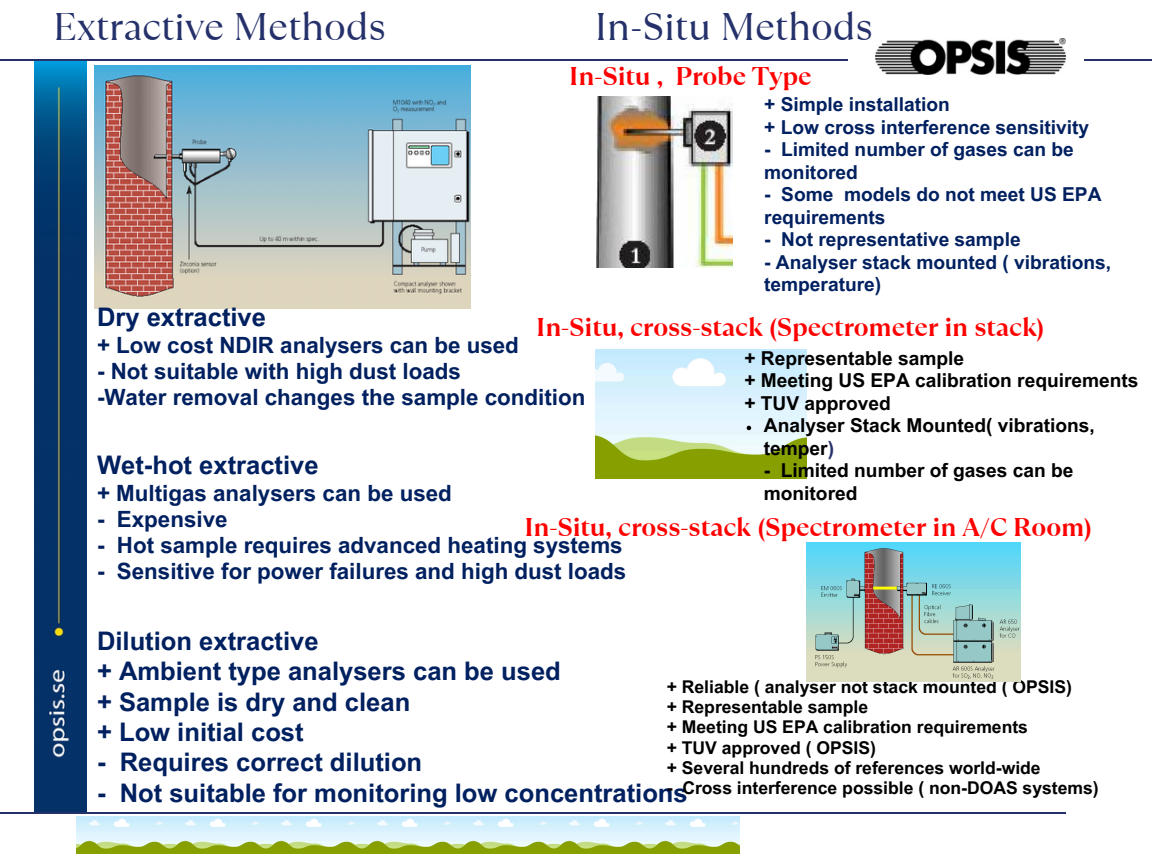
<style>
.page{position:relative;width:1152px;height:864px;background:#fff}
.page>*{position:absolute;margin:0;border:0;box-sizing:border-box;transform-origin:0 0}
.t1{font:38.4px "TT Ramillas";letter-spacing:-.005em;color:#25316a}
.t2{font:700 25.65px/30.3px "Arial MT Pro";color:#002060}
.t3{font:700 25.65px "TT Ramillas";letter-spacing:-.005em;color:#f00}
.t4{font:700 22.35px/25.8px "Arial MT Pro";color:#002060}
.t5{font:700 19.2px/22.5px "Arial MT Pro";color:#002060}
.t6{font:700 19.2px/22.5px "Arial MT Pro";color:#000}
.t7{font:700 17.55px/20.2px "Arial MT Pro";color:#000}
.s1{color:#25316a}
</style>
<div class="page">
<img style="left:35px;top:61px;width:51px;height:751px">
<hr style="left:0;top:59px;width:1152px;height:2px;background:#25316a">
<hr style="left:0;top:812px;width:1066px;height:2px;background:#25316a">
<div style="left:848px;top:42px;width:236px;height:36px;background:#fff"></div>
<img style="left:875px;top:38px;width:190px;height:36px">
<img style="left:95px;top:65px;width:375px;height:243px">
<img style="left:597px;top:96px;width:136px;height:171px">
<img style="left:806px;top:542px;width:215px;height:140px">
<img style="left:595px;top:349px;width:212px;height:129px">
<svg style="left:747px;top:426px;width:4px;height:4px"></svg>
<svg style="left:77px;top:816px;width:662px;height:37px;background:#c7dfc2"></svg>
<p class="t1" style="left:53px;top:0;width:335px">Extractive Methods</p>
<h4 class="t1" style="left:595px;top:0;width:280px">In-Situ Methods</h4>
<h3 class="t3" style="left:569px;top:59px;width:244px">In-Situ , Probe Type</h3>
<h4 class="t5" style="left:764px;top:96px;width:327px">+ Simple installation<br>+ Low cross interference sensitivity</h4>
<h4 class="t5" style="left:764px;top:141px;width:311px">- Limited number of gases can be monitored</h4>
<h4 class="t5" style="left:764px;top:186px;width:339px">- Some models do not meet US EPA requirements</h4>
<h4 class="t5" style="left:764px;top:231px;width:258px">- Not representative sample</h4>
<h4 class="t5" style="left:764px;top:253px;width:348px">- Analyser stack mounted ( vibrations, temperature)</h4>
<h2 class="t2" style="left:97px;top:305px;width:171px">Dry extractive</h2>
<h2 class="t4" style="left:97px;top:335px;width:423px">+ Low cost NDIR analysers can be used</h2>
<h2 class="t4" style="left:97px;top:361px;width:490px">- Not suitable with high dust loads<br>-Water removal changes the sample condition</h2>
<h4 class="t3" style="left:536px;top:310px;width:510px">In-Situ, cross-stack (Spectrometer in stack)</h4>
<h2 class="t6" style="left:744px;top:349px;width:396px">+ Representable sample<br>+ Meeting US EPA calibration requirements + TUV approved</h2>
<p class="t6" style="left:764px;top:417px;width:332px">Analyser Stack Mounted( vibrations, temper<span class="s1">)</span></p>
<h2 class="t6" style="left:764px;top:462px;width:311px">- Limited number of gases can be monitored</h2>
<p class="t2" style="left:97px;top:453px;width:223px">Wet-hot extractive</p>
<p class="t4" style="left:97px;top:483px;width:356px">+ Multigas analysers can be used</p>
<p class="t4" style="left:97px;top:509px;width:132px">- Expensive</p>
<p class="t4" style="left:97px;top:535px;width:527px">- Hot sample requires advanced heating systems</p>
<p class="t4" style="left:97px;top:561px;width:531px">- Sensitive for power failures and high dust loads</p>
<h2 class="t3" style="left:524px;top:510px;width:569px">In-Situ, cross-stack (Spectrometer in A/C Room)</h2>
<p class="t2" style="left:97px;top:629px;width:465px">Dilution extractive<br>+ Ambient type analysers can be used + Sample is dry and clean<br>+ Low initial cost</p>
<p class="t2" style="left:97px;top:750px;width:327px">- Requires correct dilution</p>
<p class="t2" style="left:97px;top:781px;width:592px">- Not suitable for monitoring low concentrations</p>
<p class="t7" style="left:667px;top:679px;width:407px">+ Reliable ( analyser not stack mounted ( OPSIS) + Representable sample<br>+ Meeting US EPA calibration requirements<br>+ TUV approved ( OPSIS)<br>+ Several hundreds of references world-wide</p>
<p class="t7" style="left:667px;top:780px;width:433px">- Cross interference possible ( non-DOAS systems)</p>
</div>
